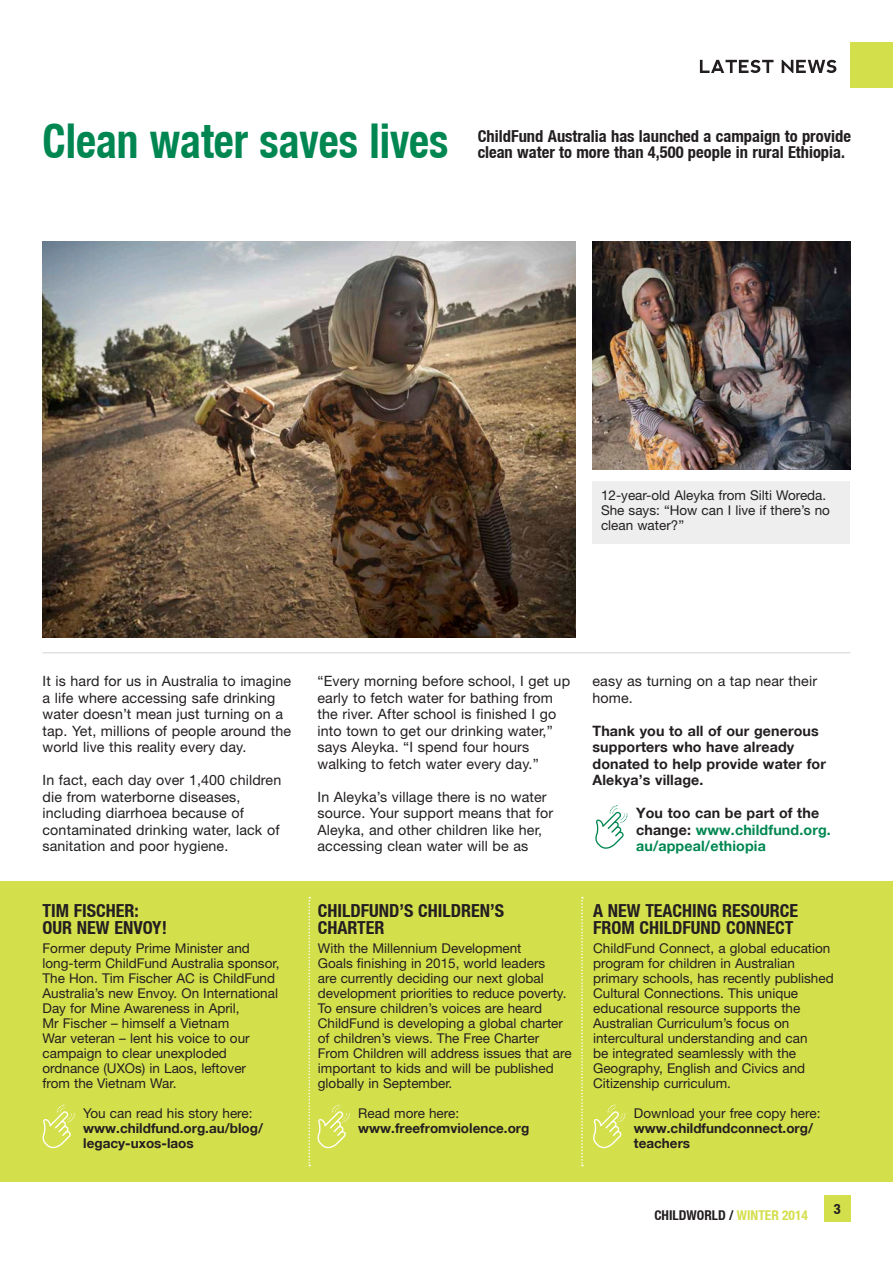
<style>
.page{position:relative;width:893px;height:1263px;background:#fff}
.page>*{position:absolute;margin:0;border:0;box-sizing:border-box;transform-origin:0 0}
._2014-headers{font:700 condensed 48px "Helvetica Neue";color:#008751;scale:.9 1}
.box_headers{font:700 condensed 18px/16.5px "Helvetica Neue";color:#231f20}
._2014-standfirst{font:700 condensed 16.5px/16.5px "Helvetica Neue";color:#231f20}
.body_copy_black{font:14.25px/16.5px "Helvetica Neue";letter-spacing:.01em;color:#231f20}
.body_copy_black-2{font:700 14.25px/16.5px "Helvetica Neue";letter-spacing:.01em;color:#231f20}
.body_copy_black-3{font:700 14.25px/16.5px "Helvetica Neue";letter-spacing:.01em;color:#008751}
.body_copy_black-4{font:700 condensed 14.25px "Helvetica Neue";color:#231f20}
.captions{font:13.5px/15px "Helvetica Neue";color:#231f20}
.captions-2{font:700 13.5px/15px "Helvetica Neue";color:#231f20}
.t1{font:700 condensed 13.5px "Helvetica Neue";color:#231f20}
.s1{font-weight:400}
.s2{color:#231f20}
.s3{color:#d4df4c}
</style>
<div class="page">
<div style="left:824px;top:1195px;width:26px;height:26px;background:#d4df4c"></div>
<div style="left:0;top:882px;width:893px;height:300px;background:#d4df4c"></div>
<img style="left:43px;top:242px;width:532px;height:396px">
<img style="left:592px;top:242px;width:258px;height:227px">
<hr style="left:43px;top:652px;width:807px;height:1px;background:#d1d2d4">
<div style="left:592px;top:481px;width:258px;height:63px;background:#eeeeef"></div>
<svg style="left:42px;top:1104px;width:33px;height:44px"></svg>
<svg style="left:317px;top:1104px;width:33px;height:44px"></svg>
<svg style="left:593px;top:1104px;width:32px;height:44px"></svg>
<svg style="left:595px;top:805px;width:33px;height:44px"></svg>
<svg style="left:308px;top:897px;width:2px;height:269px"></svg>
<svg style="left:581px;top:897px;width:2px;height:269px"></svg>
<svg style="left:700px;top:60px;width:136px;height:13px"></svg>
<div style="left:850px;top:42px;width:43px;height:46px;background:#d4df4c"></div>
<p class="_2014-headers" style="left:43px;top:112px;width:453px">Clean water saves lives</p>
<p class="_2014-standfirst" style="left:478px;top:127px;width:375px">ChildFund Australia has launched a campaign to provide clean water to more than 4,500 people in rural Ethiopia.</p>
<p class="captions" style="left:601px;top:488px;width:231px">12-year-old Aleyka from Silti Woreda.<br>She says: “How can I live if there’s no clean water?”</p>
<p class="body_copy_black" style="left:43px;top:673px;width:250px">It is hard for us in Australia to imagine a life where accessing safe drinking water doesn’t mean just turning on a tap. Yet, millions of people around the world live this reality every day.</p>
<p class="body_copy_black" style="left:43px;top:772px;width:240px">In fact, each day over 1,400 children die from waterborne diseases, including diarrhoea because of contaminated drinking water, lack of sanitation and poor hygiene.</p>
<p class="box_headers" style="left:43px;top:902px;width:126px">TIM FISCHER:<br>OUR NEW ENVOY!</p>
<p class="captions" style="left:43px;top:940px;width:238px">Former deputy Prime Minister and long-term ChildFund Australia sponsor, The Hon. Tim Fischer AC is ChildFund Australia’s new Envoy. On International Day for Mine Awareness in April,<br>Mr Fischer – himself a Vietnam<br>War veteran – lent his voice to our campaign to clear unexploded ordnance (UXOs) in Laos, leftover<br>from the Vietnam War.</p>
<p class="captions-2" style="left:83px;top:1105px;width:181px"><span class="s1">You can read his story here: </span>www.childfund.org.au/blog/ legacy-uxos-laos</p>
<p class="body_copy_black" style="left:317px;top:673px;width:254px">“Every morning before school, I get up early to fetch water for bathing from the river. After school is finished I go into town to get our drinking water,” says Aleyka. “I spend four hours walking to fetch water every day.”</p>
<p class="body_copy_black" style="left:317px;top:788px;width:237px">In Aleyka’s village there is no water source. Your support means that for Aleyka, and other children like her, accessing clean water will be as</p>
<p class="box_headers" style="left:318px;top:902px;width:188px">CHILDFUND’S CHILDREN’S<br>CHARTER</p>
<p class="captions" style="left:318px;top:940px;width:255px">With the Millennium Development<br>Goals finishing in 2015, world leaders<br>are currently deciding our next global development priorities to reduce poverty.<br>To ensure children’s voices are heard ChildFund is developing a global charter of children’s views. The Free Charter From Children will address issues that are important to kids and will be published globally in September.</p>
<p class="captions-2" style="left:358px;top:1105px;width:173px"><span class="s1">Read more here: </span>www.freefromviolence.org</p>
<p class="body_copy_black" style="left:592px;top:673px;width:226px">easy as turning on a tap near their home.</p>
<p class="body_copy_black-2" style="left:592px;top:722px;width:235px">Thank you to all of our generous supporters who have already donated to help provide water for<br>Alekya’s village.</p>
<p class="body_copy_black-3" style="left:636px;top:805px;width:196px"><span class="s2">You too can be part of the change:</span> www.childfund.org. au/appeal/ethiopia</p>
<p class="box_headers" style="left:593px;top:902px;width:206px">A NEW TEACHING RESOURCE<br>FROM CHILDFUND CONNECT</p>
<p class="captions" style="left:593px;top:940px;width:242px">ChildFund Connect, a global education program for children in Australian primary schools, has recently published Cultural Connections. This unique educational resource supports the Australian Curriculum’s focus on intercultural understanding and can<br>be integrated seamlessly with the Geography, English and Civics and Citizenship curriculum.</p>
<p class="captions-2" style="left:634px;top:1105px;width:188px"><span class="s1">Download your free copy here: </span>www.childfundconnect.org/ teachers</p>
<p class="t1" style="left:654px;top:1207px;width:155px">CHILDWORLD / <span class="s3">WINTER 2014</span></p>
<p class="body_copy_black-4" style="left:834px;top:1200px;width:8px">3</p>
</div>
